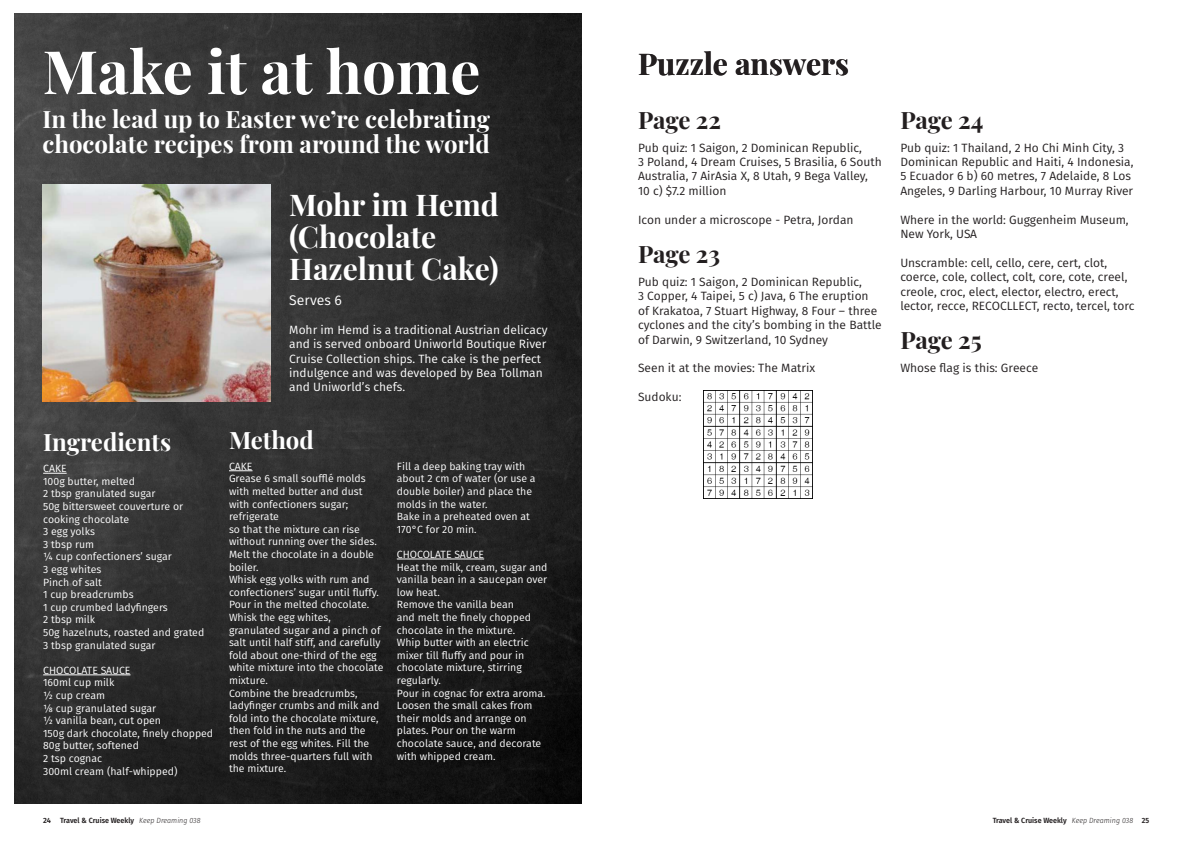
<style>
.page{position:relative;width:1191px;height:842px;background:#fff}
.page>*{position:absolute;margin:0;border:0;box-sizing:border-box;transform-origin:0 0}
.TCW_title{font:700 60px "Playfair Display";color:#fff}
.TCW_headline{font:700 30px/32px "Playfair Display";color:#fff}
.TCW_headline-2{font:700 30px "Playfair Display";color:#231f20}
.TCW_mini_head{font:700 24px/25px "Playfair Display";color:#fff}
.TCW_mini_head-2{font:700 24px "Playfair Display";letter-spacing:-.005em;color:#231f20}
.TCW_body{font:14px "Fira Sans";color:#fff}
.TCW_body-2{font:12px/14.4px "Fira Sans";color:#231f20}
.TCW_body-3{font:12px/14.4px "Fira Sans";color:#fff}
.TCW_body-4{font:10.5px/12.6px "Fira Sans";color:#fff}
.t1{font:600 7.5px "Fira Sans";color:#231f20}
.t2{font:600 7.5px "Fira Sans";color:#231f20;scale:.95 1}
.s1{font-weight:300;font-style:italic}
</style>
<div class="page">
<img style="left:14px;top:14px;width:567px;height:789px">
<svg style="left:43px;top:473px;width:24px;height:1px"></svg>
<hr style="left:43px;top:675px;width:87px;height:1px;background:#fff">
<svg style="left:229px;top:470px;width:23px;height:1px"></svg>
<hr style="left:397px;top:559px;width:87px;height:1px;background:#fff">
<img style="left:43px;top:185px;width:227px;height:217px">
<img style="left:703px;top:390px;width:109px;height:109px">
<p class="TCW_title" style="left:43px;top:24px;width:439px">Make it at home</p>
<p class="TCW_mini_head" style="left:43px;top:104px;width:449px">In the lead up to Easter we’re celebrating chocolate recipes from around the world</p>
<p class="TCW_headline" style="left:289px;top:186px;width:211px">Mohr im Hemd (Chocolate<br>Hazelnut Cake)</p>
<p class="TCW_body" style="left:289px;top:290px;width:54px">Serves 6</p>
<p class="TCW_body-3" style="left:289px;top:322px;width:260px">Mohr im Hemd is a traditional Austrian delicacy and is served onboard Uniworld Boutique River Cruise Collection ships. The cake is the perfect indulgence and was developed by Bea Tollman and Uniworld’s chefs.</p>
<p class="TCW_mini_head" style="left:43px;top:427px;width:129px">Ingredients</p>
<p class="TCW_body-4" style="left:43px;top:462px;width:25px">CAKE</p>
<p class="TCW_body-4" style="left:43px;top:475px;width:93px">100g butter, melted</p>
<p class="TCW_body-4" style="left:43px;top:487px;width:114px">2 tbsp granulated sugar</p>
<p class="TCW_body-4" style="left:43px;top:500px;width:142px">50g bittersweet couverture or cooking chocolate</p>
<p class="TCW_body-4" style="left:43px;top:525px;width:53px">3 egg yolks</p>
<p class="TCW_body-4" style="left:43px;top:538px;width:52px">3 tbsp rum</p>
<p class="TCW_body-4" style="left:43px;top:550px;width:130px">¼ cup confectioners’ sugar</p>
<p class="TCW_body-4" style="left:43px;top:563px;width:60px">3 egg whites</p>
<p class="TCW_body-4" style="left:43px;top:575px;width:60px">Pinch of salt</p>
<p class="TCW_body-4" style="left:43px;top:588px;width:92px">1 cup breadcrumbs</p>
<p class="TCW_body-4" style="left:43px;top:601px;width:126px">1 cup crumbed ladyfingers</p>
<p class="TCW_body-4" style="left:43px;top:613px;width:54px">2 tbsp milk</p>
<p class="TCW_body-4" style="left:43px;top:626px;width:163px">50g hazelnuts, roasted and grated</p>
<p class="TCW_body-4" style="left:43px;top:638px;width:114px">3 tbsp granulated sugar</p>
<p class="TCW_body-4" style="left:43px;top:664px;width:89px">CHOCOLATE SAUCE</p>
<p class="TCW_body-4" style="left:43px;top:676px;width:73px">160ml cup milk</p>
<p class="TCW_body-4" style="left:43px;top:689px;width:64px">½ cup cream</p>
<p class="TCW_body-4" style="left:43px;top:701px;width:115px">⅛ cup granulated sugar</p>
<p class="TCW_body-4" style="left:43px;top:714px;width:119px">½ vanilla bean, cut open</p>
<p class="TCW_body-4" style="left:43px;top:727px;width:171px">150g dark chocolate, finely chopped</p>
<p class="TCW_body-4" style="left:43px;top:739px;width:97px">80g butter, softened</p>
<p class="TCW_body-4" style="left:43px;top:752px;width:60px">2 tsp cognac</p>
<p class="TCW_body-4" style="left:43px;top:764px;width:136px">300ml cream (half-whipped)</p>
<p class="TCW_mini_head" style="left:229px;top:425px;width:86px">Method</p>
<p class="TCW_body-4" style="left:229px;top:459px;width:25px">CAKE</p>
<p class="TCW_body-4" style="left:229px;top:472px;width:138px">Grease 6 small soufflé molds with melted butter and dust with confectioners sugar; refrigerate</p>
<p class="TCW_body-4" style="left:229px;top:522px;width:149px">so that the mixture can rise without running over the sides.</p>
<p class="TCW_body-4" style="left:229px;top:548px;width:146px">Melt the chocolate in a double boiler.</p>
<p class="TCW_body-4" style="left:229px;top:573px;width:151px">Whisk egg yolks with rum and confectioners’ sugar until fluffy.<br>Pour in the melted chocolate.</p>
<p class="TCW_body-4" style="left:229px;top:611px;width:156px">Whisk the egg whites, granulated sugar and a pinch of salt until half stiff, and carefully fold about one-third of the egg white mixture into the chocolate mixture.</p>
<p class="TCW_body-4" style="left:229px;top:686px;width:152px">Combine the breadcrumbs, ladyfinger crumbs and milk and fold into the chocolate mixture, then fold in the nuts and the rest of the egg whites. Fill the molds three-quarters full with the mixture.</p>
<p class="TCW_body-4" style="left:397px;top:459px;width:140px">Fill a deep baking tray with about 2 cm of water (or use a double boiler) and place the molds in the water.</p>
<p class="TCW_body-4" style="left:397px;top:510px;width:135px">Bake in a preheated oven at<br>170°C for 20 min.</p>
<p class="TCW_body-4" style="left:397px;top:548px;width:89px">CHOCOLATE SAUCE</p>
<p class="TCW_body-4" style="left:397px;top:560px;width:152px;text-align:justify">Heat the milk, cream, sugar and vanilla bean in a saucepan over low heat.</p>
<p class="TCW_body-4" style="left:397px;top:598px;width:136px">Remove the vanilla bean and melt the finely chopped chocolate in the mixture.</p>
<p class="TCW_body-4" style="left:397px;top:636px;width:133px">Whip butter with an electric mixer till fluffy and pour in chocolate mixture, stirring regularly.</p>
<p class="TCW_body-4" style="left:397px;top:686px;width:150px">Pour in cognac for extra aroma.</p>
<p class="TCW_body-4" style="left:397px;top:699px;width:146px">Loosen the small cakes from their molds and arrange on plates. Pour on the warm chocolate sauce, and decorate with whipped cream.</p>
<p class="TCW_headline-2" style="left:638px;top:40px;width:212px">Puzzle answers</p>
<p class="TCW_mini_head-2" style="left:638px;top:101px;width:85px">Page 22</p>
<p class="TCW_body-2" style="left:638px;top:140px;width:245px">Pub quiz: 1 Saigon, 2 Dominican Republic,<br>3 Poland, 4 Dream Cruises, 5 Brasilia, 6 South Australia, 7 AirAsia X, 8 Utah, 9 Bega Valley, 10 c) $7.2 million</p>
<p class="TCW_body-2" style="left:638px;top:212px;width:217px">Icon under a microscope - Petra, Jordan</p>
<p class="TCW_mini_head-2" style="left:638px;top:235px;width:84px">Page 23</p>
<p class="TCW_body-2" style="left:638px;top:274px;width:245px">Pub quiz: 1 Saigon, 2 Dominican Republic,<br>3 Copper, 4 Taipei, 5 c) Java, 6 The eruption of Krakatoa, 7 Stuart Highway, 8 Four – three cyclones and the city’s bombing in the Battle of Darwin, 9 Switzerland, 10 Sydney</p>
<p class="TCW_body-2" style="left:638px;top:361px;width:179px">Seen it at the movies: The Matrix</p>
<p class="TCW_body-2" style="left:638px;top:389px;width:45px">Sudoku:</p>
<p class="TCW_mini_head-2" style="left:900px;top:101px;width:85px">Page 24</p>
<p class="TCW_body-2" style="left:900px;top:140px;width:235px">Pub quiz: 1 Thailand, 2 Ho Chi Minh City, 3<br>Dominican Republic and Haiti, 4 Indonesia, 5 Ecuador 6 b) 60 metres, 7 Adelaide, 8 Los Angeles, 9 Darling Harbour, 10 Murray River</p>
<p class="TCW_body-2" style="left:900px;top:212px;width:230px">Where in the world: Guggenheim Museum,<br>New York, USA</p>
<p class="TCW_body-2" style="left:900px;top:255px;width:236px">Unscramble: cell, cello, cere, cert, clot, coerce, cole, collect, colt, core, cote, creel, creole, croc, elect, elector, electro, erect, lector, recce, RECOCLLECT, recto, tercel, torc</p>
<p class="TCW_mini_head-2" style="left:900px;top:321px;width:83px">Page 25</p>
<p class="TCW_body-2" style="left:900px;top:361px;width:139px">Whose flag is this: Greece</p>
<p class="t1" style="left:43px;top:814px;width:159px">24 Travel &amp; Cruise Weekly <span class="s1">Keep Dreaming 038</span></p>
<p class="t2" style="left:993px;top:814px;width:166px">Travel &amp; Cruise Weekly <span class="s1">Keep Dreaming 038</span> 25</p>
</div>
